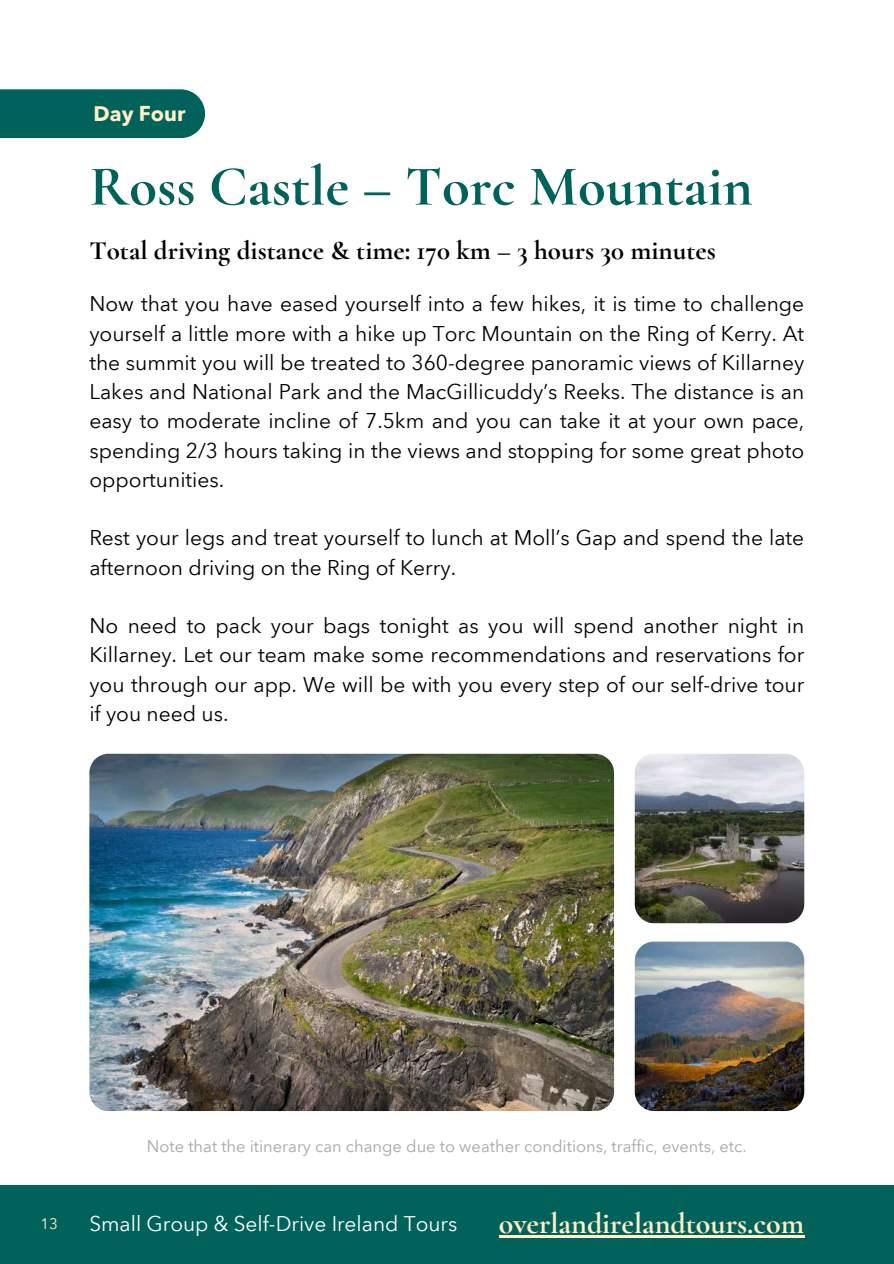
<style>
.page{position:relative;width:894px;height:1264px;background:#fff}
.page>*{position:absolute;margin:0;border:0;box-sizing:border-box;transform-origin:0 0}
.t1{font:700 57px "Cormorant Garamond";color:#00625b}
.t2{font:700 30px "Cormorant Garamond";color:#ffeec6}
.t3{font:700 27px "Cormorant Garamond";color:#000}
.t4{font:21px/29.2px "Avenir Next Arabic";color:#000;text-align:justify}
.t5{font:700 21px "Avenir Next Arabic";color:#ffeec6}
.t6{font:20.85px "Avenir Next Arabic";color:#fff}
.t7{font:16.5px "Avenir Next Arabic";color:#a6a6a6}
.t8{font:15px "Avenir Next Arabic";color:#ffeec6}
</style>
<div class="page">
<div style="left:0;top:1184px;width:893px;height:79px;background:#00625b"></div>
<div style="left:0;top:89px;width:205px;height:49px;background:#00625b"></div>
<img style="left:634px;top:753px;width:170px;height:170px;border-radius:19px">
<img style="left:89px;top:753px;width:525px;height:357px">
<img style="left:634px;top:941px;width:170px;height:169px;border-radius:19px">
<hr style="left:498px;top:1235px;width:306px;height:2px;background:#ffeec6">
<p class="t5" style="left:94px;top:101px;width:93px">Day Four</p>
<h1 class="t1" style="left:89px;top:152px;width:664px">Ross Castle – Torc Mountain</h1>
<p class="t3" style="left:89px;top:234px;width:627px">Total driving distance &amp; time: 170 km – 3 hours 30 minutes</p>
<p class="t4" style="left:89px;top:289px;width:716px">Now that you have eased yourself into a few hikes, it is time to challenge yourself a little more with a hike up Torc Mountain on the Ring of Kerry. At the summit you will be treated to 360-degree panoramic views of Killarney Lakes and National Park and the MacGillicuddy’s Reeks. The distance is an easy to moderate incline of 7.5km and you can take it at your own pace, spending 2/3 hours taking in the views and stopping for some great photo opportunities.</p>
<p class="t4" style="left:89px;top:523px;width:716px">Rest your legs and treat yourself to lunch at Moll’s Gap and spend the late afternoon driving on the Ring of Kerry.</p>
<p class="t4" style="left:89px;top:611px;width:716px">No need to pack your bags tonight as you will spend another night in Killarney. Let our team make some recommendations and reservations for you through our app. We will be with you every step of our self-drive tour if you need us.</p>
<p class="t7" style="left:147px;top:1136px;width:601px">Note that the itinerary can change due to weather conditions, traffic, events, etc.</p>
<p class="t8" style="left:40px;top:1214px;width:19px">13</p>
<p class="t6" style="left:89px;top:1211px;width:369px">Small Group &amp; Self-Drive Ireland Tours</p>
<h2 class="t2" style="left:498px;top:1205px;width:307px">overlandirelandtours.com</h2>
</div>
